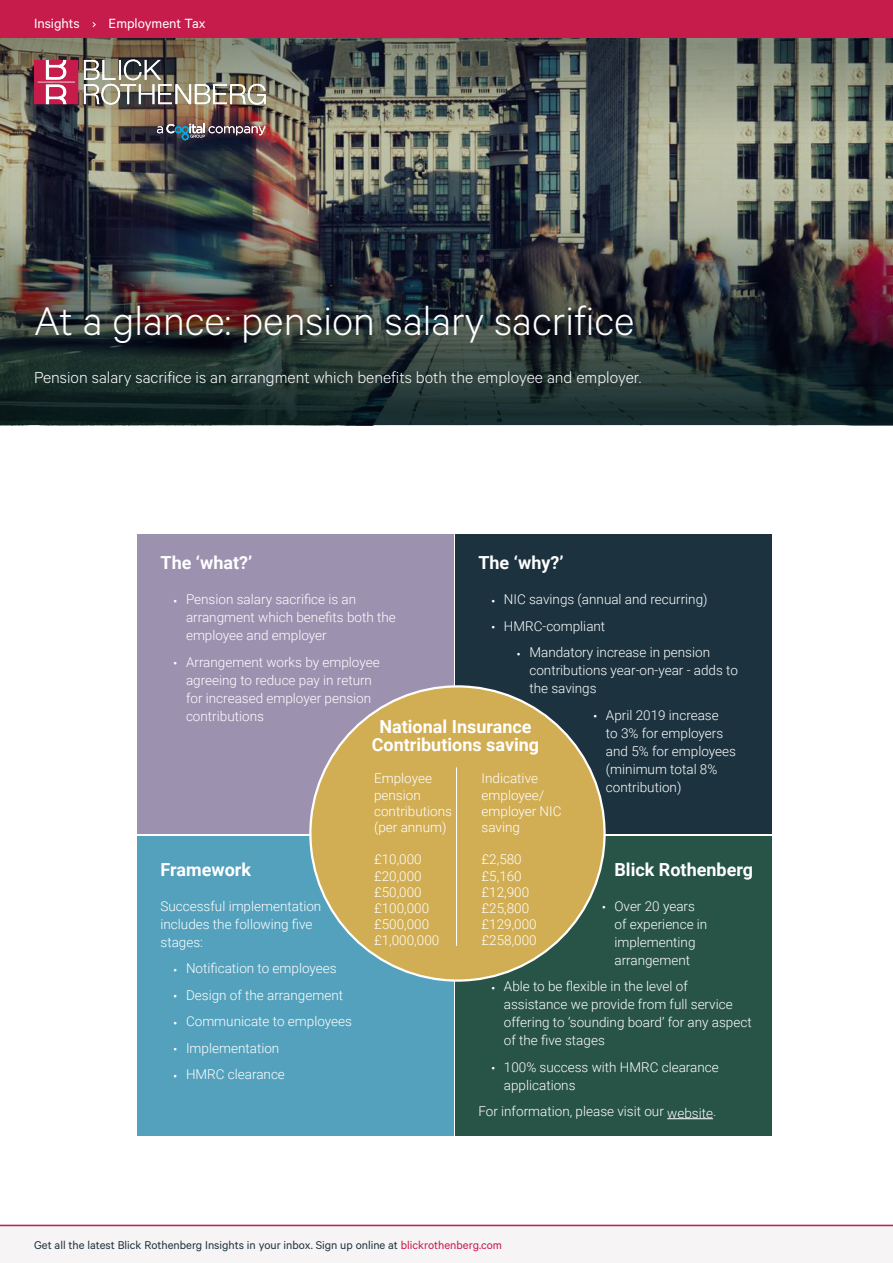
<style>
.page{position:relative;width:893px;height:1263px;background:#fff}
.page>*{position:absolute;margin:0;border:0;box-sizing:border-box;transform-origin:0 0}
.Article_Header{font:300 45px "Calibre";color:#fff}
.Body_Text{font:700 18px/18px "Roboto";color:#fff;text-align:center}
.Kicker{font:300 18px "Calibre";color:#fff}
.Running_Header{font:15px "Calibre";color:#fff}
.Bullet_List_-_Second{font:300 13.5px/18px "Roboto";color:#fff}
.Body_Text-2{font:300 13.5px/16.2px "Roboto";color:#fff}
.Footer_Tag{font:12.75px "Calibre";color:#1c333f}
.s1{color:#c51c4c}
</style>
<div class="page">
<div style="left:0;top:0;width:893px;height:38px;background:#c51c4c"></div>
<div style="left:0;top:1225px;width:893px;height:38px;background:#f7f4f5"></div>
<hr style="left:0;top:1225px;width:893px;height:1px;background:#c51c4c">
<img style="left:0;top:228px;width:893px;height:197px">
<img style="left:0;top:38px;width:893px;height:190px">
<div style="left:137px;top:534px;width:316px;height:299px;background:#9d91b0"></div>
<div style="left:455px;top:534px;width:317px;height:299px;background:#1c333f"></div>
<div style="left:455px;top:836px;width:317px;height:299px;background:#285347"></div>
<div style="left:137px;top:836px;width:316px;height:299px;background:#53a1bc"></div>
<div style="left:310px;top:686px;width:294px;height:294px;background:#d1ae53;border-radius:50%"></div>
<hr style="left:667px;top:1118px;width:46px;height:1px;background:#fff">
<hr style="left:456px;top:767px;width:1px;height:179px;background:#fff">
<svg style="left:34px;top:60px;width:44px;height:44px"></svg>
<img style="left:84px;top:60px;width:182px;height:45px">
<svg style="left:157px;top:124px;width:108px;height:16px;background:#635c68"></svg>
<p class="Running_Header" style="left:34px;top:15px;width:47px">Insights</p>
<p class="Running_Header" style="left:109px;top:15px;width:98px">Employment Tax</p>
<p class="Article_Header" style="left:34px;top:294px;width:602px">At a glance: pension salary sacrifice</p>
<p class="Kicker" style="left:34px;top:367px;width:609px">Pension salary sacrifice is an arrangment which benefits both the employee and employer.</p>
<p class="Body_Text" style="left:161px;top:553px;width:93px">The ‘what?’</p>
<p class="Bullet_List_-_Second" style="left:186px;top:590px;width:211px;text-indent:-13px">• Pension salary sacrifice is an arrangment which benefits both the employee and employer</p>
<p class="Bullet_List_-_Second" style="left:186px;top:652px;width:195px;text-indent:-13px">• Arrangement works by employee agreeing to reduce pay in return for increased employer pension contributions</p>
<p class="Body_Text" style="left:372px;top:717px;width:169px">National Insurance<br>Contributions saving</p>
<p class="Body_Text" style="left:478px;top:553px;width:87px">The ‘why?’</p>
<p class="Bullet_List_-_Second" style="left:491px;top:590px;width:218px">• NIC savings (annual and recurring)</p>
<p class="Bullet_List_-_Second" style="left:491px;top:616px;width:116px">• HMRC-compliant</p>
<p class="Bullet_List_-_Second" style="left:529px;top:643px;width:210px;text-indent:-13px">• Mandatory increase in pension contributions year-on-year - adds to the savings</p>
<p class="Bullet_List_-_Second" style="left:606px;top:705px;width:132px;text-indent:-13px">• April 2019 increase<br>to 3% for employers and 5% for employees (minimum total 8% contribution)</p>
<p class="Body_Text-2" style="left:482px;top:770px;width:64px">Indicative employee/</p>
<p class="Body_Text-2" style="left:482px;top:802px;width:81px">employer NIC saving</p>
<p class="Body_Text-2" style="left:482px;top:851px;width:42px">£2,580</p>
<p class="Body_Text-2" style="left:482px;top:867px;width:42px">£5,160</p>
<p class="Body_Text-2" style="left:482px;top:883px;width:49px">£12,900</p>
<p class="Body_Text-2" style="left:482px;top:900px;width:49px">£25,800</p>
<p class="Body_Text-2" style="left:482px;top:916px;width:57px">£129,000</p>
<p class="Body_Text-2" style="left:482px;top:932px;width:57px">£258,000</p>
<p class="Body_Text-2" style="left:374px;top:770px;width:79px">Employee pension contributions (per annum)</p>
<p class="Body_Text-2" style="left:374px;top:851px;width:49px">£10,000</p>
<p class="Body_Text-2" style="left:374px;top:867px;width:49px">£20,000</p>
<p class="Body_Text-2" style="left:374px;top:883px;width:49px">£50,000</p>
<p class="Body_Text-2" style="left:374px;top:900px;width:57px">£100,000</p>
<p class="Body_Text-2" style="left:374px;top:916px;width:57px">£500,000</p>
<p class="Body_Text-2" style="left:374px;top:932px;width:67px">£1,000,000</p>
<p class="Body_Text" style="left:161px;top:860px;width:92px">Framework</p>
<p class="Bullet_List_-_Second" style="left:161px;top:896px;width:162px">Successful implementation includes the following five stages:</p>
<p class="Bullet_List_-_Second" style="left:173px;top:959px;width:165px">• Notification to employees</p>
<p class="Bullet_List_-_Second" style="left:173px;top:985px;width:171px">• Design of the arrangement</p>
<p class="Bullet_List_-_Second" style="left:173px;top:1012px;width:180px">• Communicate to employees</p>
<p class="Bullet_List_-_Second" style="left:173px;top:1038px;width:108px">• Implementation</p>
<p class="Bullet_List_-_Second" style="left:173px;top:1065px;width:113px">• HMRC clearance</p>
<p class="Body_Text" style="left:614px;top:860px;width:140px">Blick Rothenberg</p>
<p class="Bullet_List_-_Second" style="left:614px;top:896px;width:94px;text-indent:-13px">• Over 20 years of experience in implementing arrangement</p>
<p class="Bullet_List_-_Second" style="left:504px;top:977px;width:249px;text-indent:-13px">• Able to be flexible in the level of assistance we provide from full service offering to ‘sounding board’ for any aspect of the five stages</p>
<p class="Bullet_List_-_Second" style="left:504px;top:1057px;width:216px;text-indent:-13px">• 100% success with HMRC clearance applications</p>
<p class="Bullet_List_-_Second" style="left:478px;top:1102px;width:239px">For information, please visit our website.</p>
<p class="Footer_Tag" style="left:34px;top:1238px;width:469px">Get all the latest Blick Rothenberg Insights in your inbox. Sign up online at <span class="s1">blickrothenberg.com</span></p>
</div>
